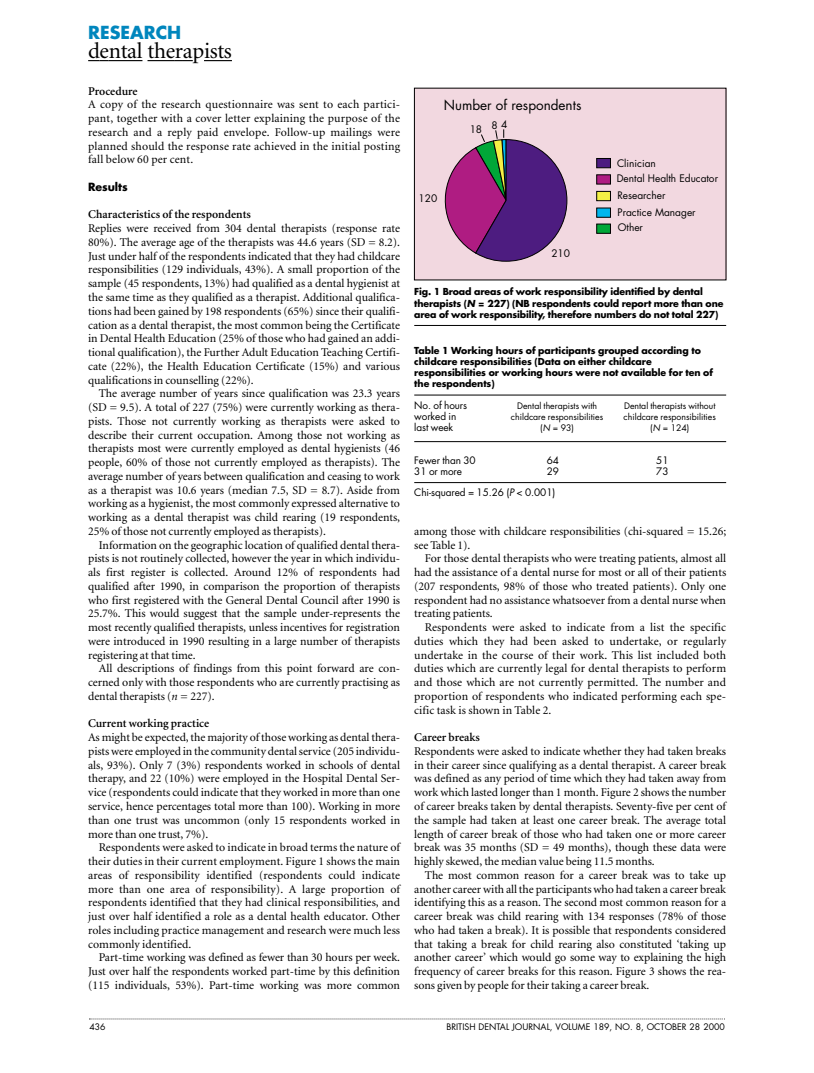
<style>
.page{position:relative;width:814px;height:1073px;background:#fff}
.page>*{position:absolute;margin:0;border:0;box-sizing:border-box;transform-origin:0 0}
.t1{font:22.5px "Minion";letter-spacing:-.015em;color:#000}
.t2{font:700 17.5px "Futura";color:#0086bd}
.t3{font:13.5px "Futura";color:#000}
.t4{font:11.88px/13.8px "Minion";letter-spacing:-.005em;color:#000;text-align:justify}
.t5{font:600 11.88px "Minion";color:#000}
.t6{font:700 11px "Futura";letter-spacing:-.005em;color:#000}
.t7{font:10.12px "Futura";color:#000}
.t8{font:10px "Futura";letter-spacing:-.005em;color:#000}
.t9{font:700 9.38px/11.2px "Futura";letter-spacing:-.005em;color:#000}
.t10{font:8.75px "Futura";color:#000}
.s1{font-style:italic}
</style>
<div class="page">
<svg style="left:89px;top:1018px;width:636px;height:1px"></svg>
<svg style="left:88px;top:60px;width:21px;height:1px"></svg>
<hr style="left:109px;top:60px;width:33px;height:1px;background:#000">
<svg style="left:147px;top:60px;width:46px;height:1px"></svg>
<svg style="left:204px;top:60px;width:28px;height:1px"></svg>
<div style="left:414px;top:88px;width:312px;height:192px;background:#f2d8e0"></div>
<div style="left:596px;top:158px;width:15px;height:10px;background:#4d1c80;border:1px solid #000"></div>
<div style="left:596px;top:174px;width:15px;height:10px;background:#af1c82;border:1px solid #000"></div>
<div style="left:596px;top:191px;width:15px;height:10px;background:#f4f045;border:1px solid #000"></div>
<div style="left:596px;top:208px;width:15px;height:9px;background:#00b6ee;border:1px solid #000"></div>
<div style="left:596px;top:224px;width:15px;height:10px;background:#00a738;border:1px solid #000"></div>
<hr style="left:726px;top:120px;width:1px;height:160px;background:#f2d8e0">
<svg style="left:444px;top:129px;width:123px;height:133px"></svg>
<hr style="left:414px;top:325px;width:312px;height:1px;background:#000">
<hr style="left:414px;top:395px;width:312px;height:1px;background:#000">
<hr style="left:414px;top:441px;width:312px;height:1px;background:#000">
<hr style="left:414px;top:482px;width:312px;height:1px;background:#000">
<h2 class="t2" style="left:88px;top:24px;width:95px">RESEARCH</h2>
<h1 class="t1" style="left:88px;top:42px;width:145px">dental therapists</h1>
<p class="t5" style="left:88px;top:86px;width:51px">Procedure</p>
<p class="t4" style="left:88px;top:99px;width:313px">A copy of the research questionnaire was sent to each partici&shy;pant, together with a cover letter explaining the purpose of the research and a reply paid envelope. Follow-up mailings were planned should the response rate achieved in the initial posting fall below 60 per cent.</p>
<p class="t6" style="left:88px;top:182px;width:41px">Results</p>
<p class="t5" style="left:88px;top:210px;width:164px">Characteristics of the respondents</p>
<p class="t4" style="left:88px;top:222px;width:313px">Replies were received from 304 dental therapists (response rate 80%). The average age of the therapists was 44.6 years (SD = 8.2).<br>Just under half of the respondents indicated that they had childcare responsibilities (129 individuals, 43%). A small proportion of the sample (45 respondents, 13%) had qualified as a dental hygienist at the same time as they qualified as a therapist. Additional qualifica&shy;tions had been gained by 198 respondents (65%) since their qualifi&shy;cation as a dental therapist, the most common being the Certificate in Dental Health Education (25% of those who had gained an addi&shy;tional qualification), the Further Adult Education Teaching Certifi&shy;cate (22%), the Health Education Certificate (15%) and various qualifications in counselling (22%).</p>
<p class="t4" style="left:88px;top:387px;width:313px;text-indent:11px">The average number of years since qualification was 23.3 years (SD = 9.5). A total of 227 (75%) were currently working as thera&shy;pists. Those not currently working as therapists were asked to describe their current occupation. Among those not working as therapists most were currently employed as dental hygienists (46 people, 60% of those not currently employed as therapists). The average number of years between qualification and ceasing to work as a therapist was 10.6 years (median 7.5, SD = 8.7). Aside from working as a hygienist, the most commonly expressed alternative to working as a dental therapist was child rearing (19 respondents, 25% of those not currently employed as therapists).</p>
<p class="t4" style="left:88px;top:539px;width:313px;text-indent:11px">Information on the geographic location of qualified dental thera&shy;pists is not routinely collected, however the year in which individu&shy;als first register is collected. Around 12% of respondents had qualified after 1990, in comparison the proportion of therapists who first registered with the General Dental Council after 1990 is 25.7%. This would suggest that the sample under-represents the most recently qualified therapists, unless incentives for registration were introduced in 1990 resulting in a large number of therapists registering at that time.</p>
<p class="t4" style="left:88px;top:662px;width:313px;text-indent:11px">All descriptions of findings from this point forward are con&shy;cerned only with those respondents who are currently practising as dental therapists (<span class="s1">n</span> = 227).</p>
<p class="t5" style="left:88px;top:719px;width:122px">Current working practice</p>
<p class="t4" style="left:88px;top:731px;width:313px">As might be expected, the majority of those working as dental thera&shy;pists were employed in the community dental service (205 individu&shy;als, 93%). Only 7 (3%) respondents worked in schools of dental therapy, and 22 (10%) were employed in the Hospital Dental Ser&shy;vice (respondents could indicate that they worked in more than one service, hence percentages total more than 100). Working in more than one trust was uncommon (only 15 respondents worked in more than one trust, 7%).</p>
<p class="t4" style="left:88px;top:841px;width:313px;text-indent:11px">Respondents were asked to indicate in broad terms the nature of their duties in their current employment. Figure 1 shows the main areas of responsibility identified (respondents could indicate more than one area of responsibility). A large proportion of respondents identified that they had clinical responsibilities, and just over half identified a role as a dental health educator. Other roles including practice management and research were much less commonly identified.</p>
<p class="t4" style="left:88px;top:951px;width:313px;text-indent:11px">Part-time working was defined as fewer than 30 hours per week.<br>Just over half the respondents worked part-time by this definition (115 individuals, 53%). Part-time working was more common</p>
<p class="t3" style="left:444px;top:99px;width:139px">Number of respondents</p>
<p class="t7" style="left:418px;top:194px;width:20px">120</p>
<p class="t7" style="left:470px;top:122px;width:39px">18 84</p>
<p class="t7" style="left:551px;top:248px;width:20px">210</p>
<p class="t7" style="left:617px;top:159px;width:40px">Clinician</p>
<p class="t7" style="left:617px;top:174px;width:103px">Dental Health Educator</p>
<p class="t7" style="left:617px;top:191px;width:50px">Researcher</p>
<p class="t7" style="left:617px;top:208px;width:80px">Practice Manager</p>
<p class="t7" style="left:618px;top:223px;width:27px">Other</p>
<p class="t9" style="left:414px;top:287px;width:311px">Fig. 1 Broad areas of work responsibility identified by dental therapists (<span class="s1">N</span> = 227) (NB respondents could report more than one area of work responsibility, therefore numbers do not total 227)</p>
<p class="t9" style="left:414px;top:345px;width:300px">Table 1 Working hours of participants grouped according to childcare responsibilities (Data on either childcare responsibilities or working hours were not available for ten of the respondents)</p>
<p class="t8" style="left:414px;top:400px;width:54px">No. of hours</p>
<p class="t10" style="left:517px;top:401px;width:81px">Dental therapists with</p>
<p class="t10" style="left:624px;top:401px;width:93px">Dental therapists without</p>
<p class="t8" style="left:414px;top:411px;width:44px">worked in</p>
<p class="t10" style="left:511px;top:412px;width:94px">childcare responsibilities</p>
<p class="t10" style="left:623px;top:412px;width:94px">childcare responsibilities</p>
<p class="t8" style="left:414px;top:423px;width:41px">last week</p>
<p class="t10" style="left:540px;top:424px;width:35px">(<span class="s1">N</span> = 93)</p>
<p class="t10" style="left:650px;top:424px;width:41px">(<span class="s1">N</span> = 124)</p>
<p class="t8" style="left:414px;top:455px;width:63px">Fewer than 30</p>
<p class="t8" style="left:547px;top:455px;width:14px">64</p>
<p class="t8" style="left:656px;top:455px;width:14px">51</p>
<p class="t8" style="left:414px;top:466px;width:49px">31 or more</p>
<p class="t8" style="left:547px;top:466px;width:14px">29</p>
<p class="t8" style="left:656px;top:466px;width:14px">73</p>
<p class="t8" style="left:414px;top:488px;width:143px">Chi-squared = 15.26 (<span class="s1">P</span> &lt; 0.001)</p>
<p class="t4" style="left:414px;top:525px;width:313px">among those with childcare responsibilities (chi-squared = 15.26; see Table 1).</p>
<p class="t4" style="left:414px;top:552px;width:313px;text-indent:11px">For those dental therapists who were treating patients, almost all had the assistance of a dental nurse for most or all of their patients (207 respondents, 98% of those who treated patients). Only one respondent had no assistance whatsoever from a dental nurse when treating patients.</p>
<p class="t4" style="left:414px;top:621px;width:313px;text-indent:11px">Respondents were asked to indicate from a list the specific duties which they had been asked to undertake, or regularly undertake in the course of their work. This list included both duties which are currently legal for dental therapists to perform and those which are not currently permitted. The number and proportion of respondents who indicated performing each spe&shy;cific task is shown in Table 2.</p>
<p class="t5" style="left:414px;top:732px;width:67px">Career breaks</p>
<p class="t4" style="left:414px;top:745px;width:313px">Respondents were asked to indicate whether they had taken breaks in their career since qualifying as a dental therapist. A career break was defined as any period of time which they had taken away from work which lasted longer than 1 month. Figure 2 shows the number of career breaks taken by dental therapists. Seventy-five per cent of the sample had taken at least one career break. The average total length of career break of those who had taken one or more career break was 35 months (SD = 49 months), though these data were highly skewed, the median value being 11.5 months.</p>
<p class="t4" style="left:414px;top:869px;width:313px;text-indent:11px">The most common reason for a career break was to take up another career with all the participants who had taken a career break identifying this as a reason. The second most common reason for a career break was child rearing with 134 responses (78% of those who had taken a break). It is possible that respondents considered that taking a break for child rearing also constituted ‘taking up another career’ which would go some way to explaining the high frequency of career breaks for this reason. Figure 3 shows the rea&shy;sons given by people for their taking a career break.</p>
<p class="t10" style="left:89px;top:1022px;width:18px">436</p>
<p class="t10" style="left:446px;top:1022px;width:280px">BRITISH DENTAL JOURNAL, VOLUME 189, NO. 8, OCTOBER 28 2000</p>
</div>
